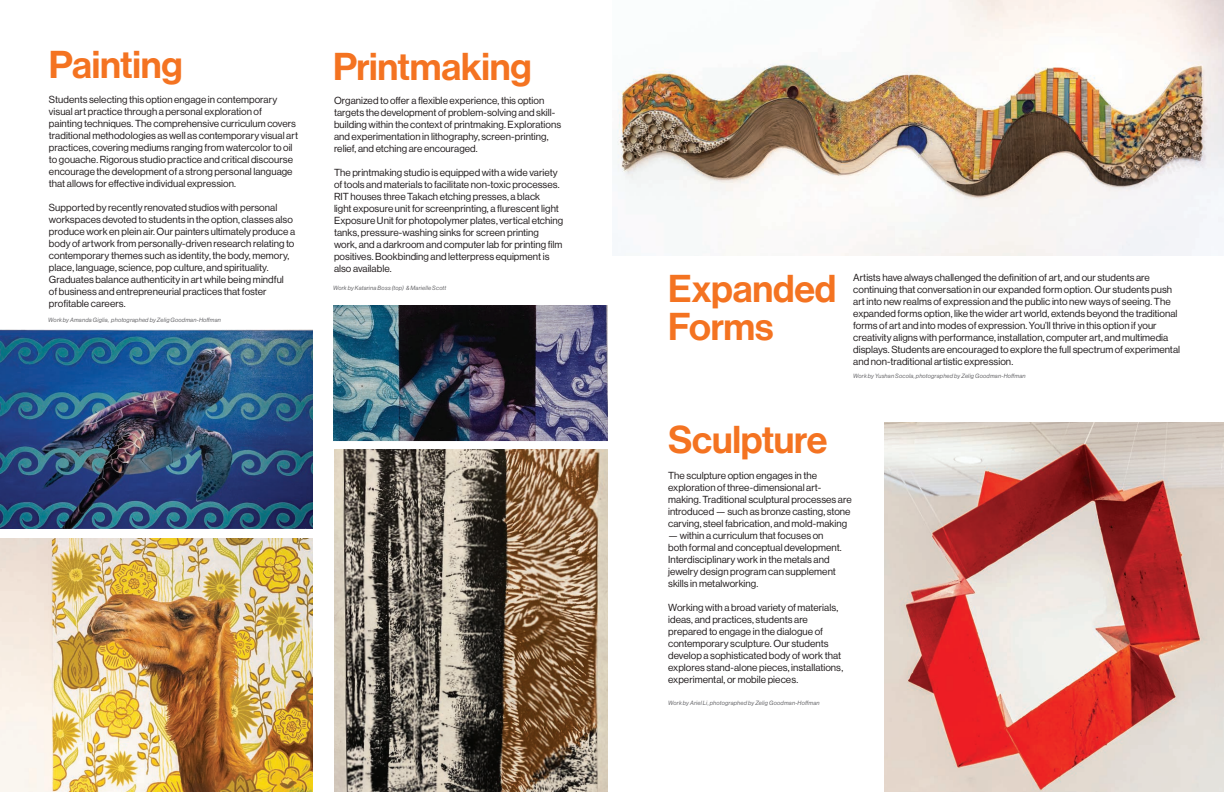
<style>
.page{position:relative;width:1224px;height:792px;background:#fff}
.page>*{position:absolute;margin:0;border:0;box-sizing:border-box;transform-origin:0 0}
.t1{font:38px/38px "N Haas Grotesk DS Pro 65 Md";letter-spacing:-.005em;color:#f47321}
.t2{font:10px/12px "N Haas Grotesk DS Pro 55 Rg";letter-spacing:.005em;color:#221d1e}
.t3{font:6px "N Haas Grotesk DS Pro 56 It";letter-spacing:.03em;color:#636366}
</style>
<div class="page">
<img style="left:0;top:538px;width:312px;height:254px">
<img style="left:0;top:330px;width:312px;height:199px">
<img style="left:334px;top:449px;width:274px;height:343px">
<img style="left:333px;top:305px;width:275px;height:136px">
<img style="left:885px;top:423px;width:339px;height:369px">
<img style="left:617px;top:0;width:607px;height:255px">
<p class="t1" style="left:49px;top:47px;width:135px">Painting</p>
<p class="t2" style="left:49px;top:93px;width:251px">Students selecting this option engage in contemporary visual art practice through a personal exploration of painting techniques. The comprehensive curriculum covers traditional methodologies as well as contemporary visual art practices, covering mediums ranging from watercolor to oil to gouache. Rigorous studio practice and critical discourse encourage the development of a strong personal language that allows for effective individual expression.</p>
<p class="t2" style="left:49px;top:201px;width:248px">Supported by recently renovated studios with personal workspaces devoted to students in the option, classes also produce work en plein air. Our painters ultimately produce a body of artwork from personally-driven research relating to contemporary themes such as identity, the body, memory, place, language, science, pop culture, and spirituality.<br>Graduates balance authenticity in art while being mindful<br>of business and entrepreneurial practices that foster profitable careers.</p>
<p class="t3" style="left:48px;top:317px;width:174px">Work by Amanda Giglia, photographed by Zelig Goodman-Hoffman</p>
<p class="t1" style="left:333px;top:48px;width:200px">Printmaking</p>
<p class="t2" style="left:334px;top:94px;width:229px">Organized to offer a flexible experience, this option targets the development of problem-solving and skill&shy;building within the context of printmaking. Explorations and experimentation in lithography, screen-printing, relief, and etching are encouraged.</p>
<p class="t2" style="left:334px;top:166px;width:231px">The printmaking studio is equipped with a wide variety of tools and materials to facilitate non-toxic processes.<br>RIT houses three Takach etching presses, a black<br>light exposure unit for screenprinting, a flurescent light Exposure Unit for photopolymer plates, vertical etching tanks, pressure-washing sinks for screen printing work, and a darkroom and computer lab for printing film positives. Bookbinding and letterpress equipment is also available.</p>
<p class="t3" style="left:333px;top:284px;width:115px">Work by Katarina Boss (top) &amp; Marielle Scott</p>
<p class="t1" style="left:668px;top:271px;width:170px">Expanded<br>Forms</p>
<p class="t2" style="left:853px;top:271px;width:328px">Artists have always challenged the definition of art, and our students are continuing that conversation in our expanded form option. Our students push art into new realms of expression and the public into new ways of seeing. The expanded forms option, like the wider art world, extends beyond the traditional forms of art and into modes of expression. You’ll thrive in this option if your creativity aligns with performance, installation, computer art, and multimedia displays. Students are encouraged to explore the full spectrum of experimental and non-traditional artistic expression.</p>
<p class="t3" style="left:853px;top:372px;width:174px">Work by Yushan Socola, photographed by Zelig Goodman-Hoffman</p>
<p class="t1" style="left:668px;top:422px;width:161px">Sculpture</p>
<p class="t2" style="left:668px;top:469px;width:185px">The sculpture option engages in the exploration of three-dimensional art&shy;making. Traditional sculptural processes are introduced — such as bronze casting, stone carving, steel fabrication, and mold-making</p>
<p class="t2" style="left:668px;top:529px;width:175px">— within a curriculum that focuses on both formal and conceptual development.<br>Interdisciplinary work in the metals and jewelry design program can supplement skills in metalworking.</p>
<p class="t2" style="left:668px;top:601px;width:177px">Working with a broad variety of materials, ideas, and practices, students are prepared to engage in the dialogue of contemporary sculpture. Our students develop a sophisticated body of work that explores stand-alone pieces, installations, experimental, or mobile pieces.</p>
<p class="t3" style="left:668px;top:700px;width:153px">Work by Ariel Li, photographed by Zelig Goodman-Hoffman</p>
</div>
